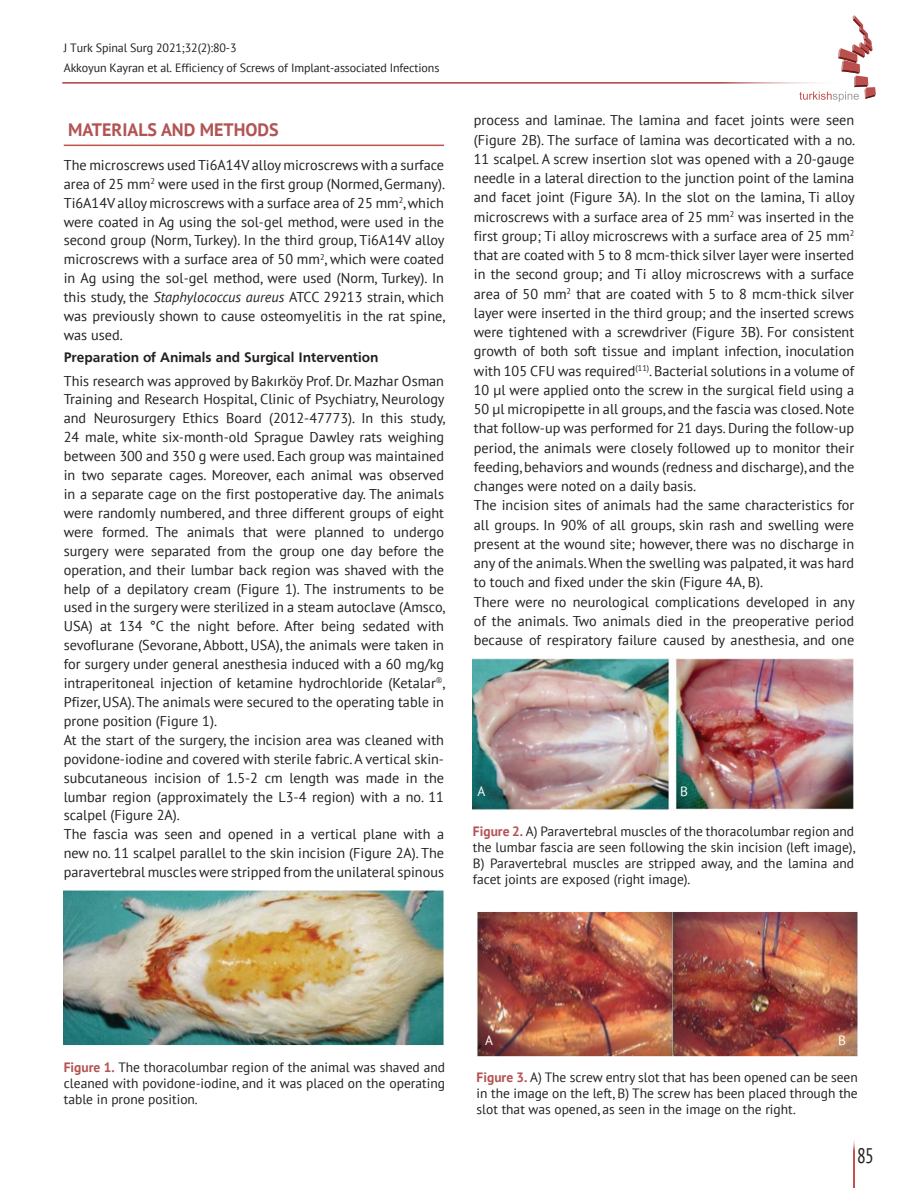
<style>
.page{position:relative;width:918px;height:1188px;background:#fff}
.page>*{position:absolute;margin:0;border:0;box-sizing:border-box;transform-origin:0 0}
.t1{font:condensed 21px "PT Sans";color:#231f20;scale:.92 1}
.ARA_BASLIKkkkkk{font:700 18px "PT Sans";color:#b35353}
.YAZI{font:14.25px/18.9px "PT Sans";color:#231f20;text-align:justify}
.BOLD{font:14.25px "Frugal Bold Tr";color:#231f20}
.resim_altı{font:13.5px/16.2px "PT Sans";color:#231f20;text-align:justify}
.resim_altı-2{font:13.5px "PT Sans";color:#fff}
.t2{font:12px "PT Sans";letter-spacing:-.01em;color:#231f20}
.s1{font-style:italic}
.s2{font-weight:700;color:#b35353}
</style>
<div class="page">
<div style="left:63px;top:82px;width:786px;height:1px;background:#b35353;border:1px solid #b35353"></div>
<svg style="left:799px;top:15px;width:77px;height:87px"></svg>
<hr style="left:853px;top:1138px;width:2px;height:50px;background:#c0524f">
<hr style="left:64px;top:145px;width:380px;height:1px;background:#c0524f">
<img style="left:64px;top:890px;width:380px;height:156px">
<img style="left:473px;top:659px;width:381px;height:152px">
<img style="left:477px;top:911px;width:380px;height:146px">
<p class="t2" style="left:64px;top:40px;width:174px">J Turk Spinal Surg 2021;32(2):80-3</p>
<p class="t2" style="left:64px;top:60px;width:377px">Akkoyun Kayran et al. Efficiency of Screws of Implant-associated Infections</p>
<p class="ARA_BASLIKkkkkk" style="left:68px;top:118px;width:212px">MATERIALS AND METHODS</p>
<p class="YAZI" style="left:64px;top:155px;width:383px">The microscrews used Ti6A14V alloy microscrews with a surface area of 25 mm<sup>2</sup> were used in the first group (Normed, Germany).<br>Ti6A14V alloy microscrews with a surface area of 25 mm<sup>2</sup>, which were coated in Ag using the sol-gel method, were used in the second group (Norm, Turkey). In the third group, Ti6A14V alloy microscrews with a surface area of 50 mm<sup>2</sup>, which were coated in Ag using the sol-gel method, were used (Norm, Turkey). In this study, the <span class="s1">Staphylococcus aureus</span> ATCC 29213 strain, which was previously shown to cause osteomyelitis in the rat spine, was used.</p>
<p class="BOLD" style="left:64px;top:349px;width:316px">Preparation of Animals and Surgical Intervention</p>
<p class="YAZI" style="left:64px;top:371px;width:383px">This research was approved by Bakırköy Prof. Dr. Mazhar Osman Training and Research Hospital, Clinic of Psychiatry, Neurology and Neurosurgery Ethics Board (2012-47773). In this study, 24 male, white six-month-old Sprague Dawley rats weighing between 300 and 350 g were used. Each group was maintained in two separate cages. Moreover, each animal was observed in a separate cage on the first postoperative day. The animals were randomly numbered, and three different groups of eight were formed. The animals that were planned to undergo surgery were separated from the group one day before the operation, and their lumbar back region was shaved with the help of a depilatory cream (Figure 1). The instruments to be used in the surgery were sterilized in a steam autoclave (Amsco, USA) at 134 °C the night before. After being sedated with sevoflurane (Sevorane, Abbott, USA), the animals were taken in for surgery under general anesthesia induced with a 60 mg/kg intraperitoneal injection of ketamine hydrochloride (Ketalar➔, Pfizer, USA). The animals were secured to the operating table in prone position (Figure 1).</p>
<p class="YAZI" style="left:64px;top:730px;width:382px">At the start of the surgery, the incision area was cleaned with povidone-iodine and covered with sterile fabric. A vertical skin&shy;subcutaneous incision of 1.5-2 cm length was made in the lumbar region (approximately the L3-4 region) with a no. 11 scalpel (Figure 2A).</p>
<p class="YAZI" style="left:64px;top:825px;width:382px">The fascia was seen and opened in a vertical plane with a new no. 11 scalpel parallel to the skin incision (Figure 2A). The paravertebral muscles were stripped from the unilateral spinous</p>
<p class="YAZI" style="left:474px;top:111px;width:383px">process and laminae. The lamina and facet joints were seen (Figure 2B). The surface of lamina was decorticated with a no.<br>11 scalpel. A screw insertion slot was opened with a 20-gauge needle in a lateral direction to the junction point of the lamina and facet joint (Figure 3A). In the slot on the lamina, Ti alloy microscrews with a surface area of 25 mm<sup>2</sup> was inserted in the first group; Ti alloy microscrews with a surface area of 25 mm<sup>2 </sup>that are coated with 5 to 8 mcm-thick silver layer were inserted in the second group; and Ti alloy microscrews with a surface area of 50 mm<sup>2</sup> that are coated with 5 to 8 mcm-thick silver layer were inserted in the third group; and the inserted screws were tightened with a screwdriver (Figure 3B). For consistent growth of both soft tissue and implant infection, inoculation with 105 CFU was required<sup>(11)</sup>. Bacterial solutions in a volume of 10 μl were applied onto the screw in the surgical field using a 50 μl micropipette in all groups, and the fascia was closed. Note that follow-up was performed for 21 days. During the follow-up period, the animals were closely followed up to monitor their feeding, behaviors and wounds (redness and discharge), and the changes were noted on a daily basis.</p>
<p class="YAZI" style="left:474px;top:496px;width:382px">The incision sites of animals had the same characteristics for all groups. In 90% of all groups, skin rash and swelling were present at the wound site; however, there was no discharge in any of the animals. When the swelling was palpated, it was hard to touch and fixed under the skin (Figure 4A, B).</p>
<p class="YAZI" style="left:474px;top:592px;width:382px">There were no neurological complications developed in any of the animals. Two animals died in the preoperative period because of respiratory failure caused by anesthesia, and one</p>
<p class="resim_altı-2" style="left:478px;top:783px;width:9px">A</p>
<p class="resim_altı-2" style="left:680px;top:783px;width:9px">B</p>
<p class="resim_altı" style="left:473px;top:823px;width:384px"><span class="s2">Figure 2.</span> A) Paravertebral muscles of the thoracolumbar region and the lumbar fascia are seen following the skin incision (left image), B) Paravertebral muscles are stripped away, and the lamina and facet joints are exposed (right image).</p>
<p class="resim_altı" style="left:64px;top:1059px;width:383px"><span class="s2">Figure 1.</span> The thoracolumbar region of the animal was shaved and cleaned with povidone-iodine, and it was placed on the operating table in prone position.</p>
<p class="resim_altı-2" style="left:485px;top:1031px;width:9px">A</p>
<p class="resim_altı-2" style="left:838px;top:1031px;width:9px">B</p>
<p class="resim_altı" style="left:477px;top:1069px;width:383px"><span class="s2">Figure 3.</span> A) The screw entry slot that has been opened can be seen in the image on the left, B) The screw has been placed through the slot that was opened, as seen in the image on the right.</p>
<h1 class="t1" style="left:857px;top:1142px;width:20px">85</h1>
</div>
